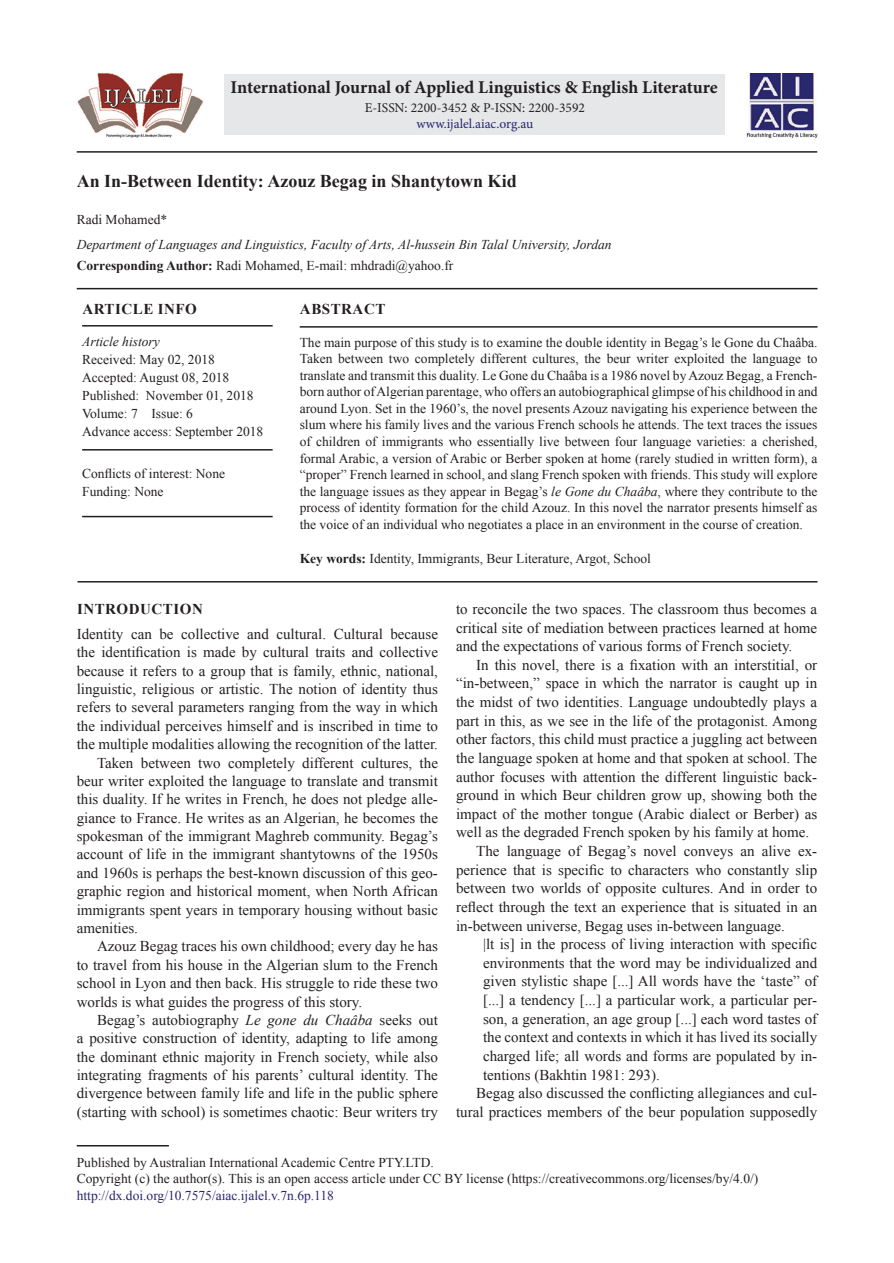
<style>
.page{position:relative;width:894px;height:1263px;background:#fff}
.page>*{position:absolute;margin:0;border:0;box-sizing:border-box;transform-origin:0 0}
.J_Name{font:700 18px "Minion Pro";color:#231f20}
.AT{font:700 18px "Times New Roman";color:#231f20}
.TX{font:15px/18.5px "Times New Roman";color:#231f20;text-align:justify}
.TXFL{font:15px/18.5px "Times New Roman";color:#231f20;text-align:justify}
.L{font:15px/18.6px "Times New Roman";color:#231f20;text-align:justify}
.ART_INFO{font:700 15px "Times New Roman";letter-spacing:.035em;color:#231f20}
.ABSH{font:700 15px "Times New Roman";letter-spacing:.035em;color:#231f20}
.ABS{font:13.5px/16.5px "Times New Roman";color:#231f20;text-align:justify}
.PUB_Details{font:13.5px/16.5px "Times New Roman";color:#231f20}
.HIS{font:13.5px/18px "Times New Roman";color:#231f20}
.AFF{font:italic 13.5px "Times New Roman";color:#231f20}
.KWD{font:13.5px "Times New Roman";color:#231f20}
.ADD{font:13.5px "Times New Roman";color:#231f20}
.HIS_1{font:13.5px/18px "Times New Roman";color:#231f20}
.ISSN_Num{font:13.5px "Minion Pro";color:#231f20}
.ISSN_Web{font:13.5px "Minion Pro";color:#282574}
.AU{font:13.5px "Times New Roman";color:#231f20}
.s1{font-weight:700}
.s2{font-style:italic}
.s3{color:#282574}
</style>
<div class="page">
<hr style="left:77px;top:151px;width:739px;height:2px;background:#231f20">
<hr style="left:77px;top:288px;width:740px;height:1px;background:#231f20">
<hr style="left:299px;top:326px;width:518px;height:2px;background:#231f20">
<hr style="left:77px;top:581px;width:740px;height:1px;background:#231f20">
<hr style="left:77px;top:1145px;width:92px;height:1px;background:#231f20">
<div style="left:224px;top:74px;width:501px;height:60px;background:#e6e7e9"></div>
<img style="left:746px;top:73px;width:70px;height:65px">
<img style="left:77px;top:73px;width:126px;height:65px">
<hr style="left:82px;top:325px;width:190px;height:1px;background:#231f20">
<hr style="left:82px;top:449px;width:190px;height:1px;background:#231f20">
<hr style="left:82px;top:516px;width:190px;height:1px;background:#231f20">
<p class="J_Name" style="left:230px;top:75px;width:488px">International Journal of Applied Linguistics &amp; English Literature</p>
<p class="ISSN_Num" style="left:364px;top:98px;width:222px">E-ISSN: 2200-3452 &amp; P-ISSN: 2200-3592</p>
<p class="ISSN_Web" style="left:416px;top:115px;width:118px">www.ijalel.aiac.org.au</p>
<p class="AT" style="left:77px;top:168px;width:441px">An In-Between Identity: Azouz Begag in Shantytown Kid</p>
<p class="AU" style="left:77px;top:210px;width:92px">Radi Mohamed*</p>
<p class="AFF" style="left:77px;top:236px;width:536px">Department of Languages and Linguistics, Faculty of Arts, Al-hussein Bin Talal University, Jordan</p>
<p class="ADD" style="left:77px;top:256px;width:378px"><span class="s1">Corresponding Author:</span> Radi Mohamed, E-mail: mhdradi@yahoo.fr</p>
<p class="ABSH" style="left:300px;top:298px;width:87px">ABSTRACT</p>
<p class="ABS" style="left:299px;top:334px;width:519px">The main purpose of this study is to examine the double identity in Begag’s le Gone du Chaâba.<br>Taken between two completely different cultures, the beur writer exploited the language to translate and transmit this duality. Le Gone du Chaâba is a 1986 novel by Azouz Begag, a French&shy;born author of Algerian parentage, who offers an autobiographical glimpse of his childhood in and around Lyon. Set in the 1960’s, the novel presents Azouz navigating his experience between the slum where his family lives and the various French schools he attends. The text traces the issues of children of immigrants who essentially live between four language varieties: a cherished, formal Arabic, a version of Arabic or Berber spoken at home (rarely studied in written form), a “proper” French learned in school, and slang French spoken with friends. This study will explore the language issues as they appear in Begag’s <span class="s2">le Gone du Chaâba</span>, where they contribute to the process of identity formation for the child Azouz. In this novel the narrator presents himself as the voice of an individual who negotiates a place in an environment in the course of creation.</p>
<p class="KWD" style="left:299px;top:549px;width:352px"><span class="s1">Key words:</span> Identity, Immigrants, Beur Literature, Argot, School</p>
<h1 class="ART_INFO" style="left:77px;top:598px;width:127px">INTRODUCTION</h1>
<p class="TXFL" style="left:77px;top:624px;width:362px">Identity can be collective and cultural. Cultural because the identification is made by cultural traits and collective because it refers to a group that is family, ethnic, national, linguistic, religious or artistic. The notion of identity thus refers to several parameters ranging from the way in which the individual perceives himself and is inscribed in time to the multiple modalities allowing the recognition of the latter.</p>
<p class="TX" style="left:77px;top:753px;width:362px;text-indent:20px">Taken between two completely different cultures, the beur writer exploited the language to translate and transmit this duality. If he writes in French, he does not pledge alle&shy;giance to France. He writes as an Algerian, he becomes the spokesman of the immigrant Maghreb community. Begag’s account of life in the immigrant shantytowns of the 1950s and 1960s is perhaps the best-known discussion of this geo&shy;graphic region and historical moment, when North African immigrants spent years in temporary housing without basic amenities.</p>
<p class="TX" style="left:77px;top:936px;width:362px;text-indent:20px">Azouz Begag traces his own childhood; every day he has to travel from his house in the Algerian slum to the French school in Lyon and then back. His struggle to ride these two worlds is what guides the progress of this story.</p>
<p class="TX" style="left:77px;top:1010px;width:362px;text-indent:20px">Begag’s autobiography <span class="s2">Le gone du Chaâba</span> seeks out a positive construction of identity, adapting to life among the dominant ethnic majority in French society, while also integrating fragments of his parents’ cultural identity. The divergence between family life and life in the public sphere (starting with school) is sometimes chaotic: Beur writers try</p>
<p class="PUB_Details" style="left:77px;top:1153px;width:682px">Published by Australian International Academic Centre PTY.LTD.<br>Copyright (c) the author(s). This is an open access article under CC BY license (https://creativecommons.org/licenses/by/4.0/) <span class="s3">http://dx.doi.org/10.7575/aiac.ijalel.v.7n.6p.118</span></p>
<p class="ART_INFO" style="left:82px;top:298px;width:116px">ARTICLE INFO</p>
<p class="HIS" style="left:82px;top:332px;width:183px"><span class="s2">Article history<br></span>Received: May 02, 2018<br>Accepted: August 08, 2018<br>Published: November 01, 2018<br>Volume: 7 Issue: 6<br>Advance access: September 2018</p>
<p class="HIS_1" style="left:82px;top:463px;width:144px">Conflicts of interest: None<br>Funding: None</p>
<p class="TX" style="left:456px;top:599px;width:362px">to reconcile the two spaces. The classroom thus becomes a critical site of mediation between practices learned at home and the expectations of various forms of French society.</p>
<p class="TX" style="left:456px;top:655px;width:362px;text-indent:20px">In this novel, there is a fixation with an interstitial, or “in-between,” space in which the narrator is caught up in the midst of two identities. Language undoubtedly plays a part in this, as we see in the life of the protagonist. Among other factors, this child must practice a juggling act between the language spoken at home and that spoken at school. The author focuses with attention the different linguistic back&shy;ground in which Beur children grow up, showing both the impact of the mother tongue (Arabic dialect or Berber) as well as the degraded French spoken by his family at home.</p>
<p class="TX" style="left:456px;top:841px;width:362px;text-indent:20px">The language of Begag’s novel conveys an alive ex&shy;perience that is specific to characters who constantly slip between two worlds of opposite cultures. And in order to reflect through the text an experience that is situated in an in-between universe, Begag uses in-between language.</p>
<p class="L" style="left:483px;top:934px;width:335px">|lt is] in the process of living interaction with specific environments that the word may be individualized and given stylistic shape [...] All words have the ‘taste” of [...] a tendency [...] a particular work, a particular per&shy;son, a generation, an age group [...] each word tastes of the context and contexts in which it has lived its socially charged life; all words and forms are populated by in&shy;tentions (Bakhtin 1981: 293).</p>
<p class="TX" style="left:456px;top:1083px;width:362px;text-align:right">Begag also discussed the conflicting allegiances and cul&shy;tural practices members of the beur population supposedly</p>
</div>
